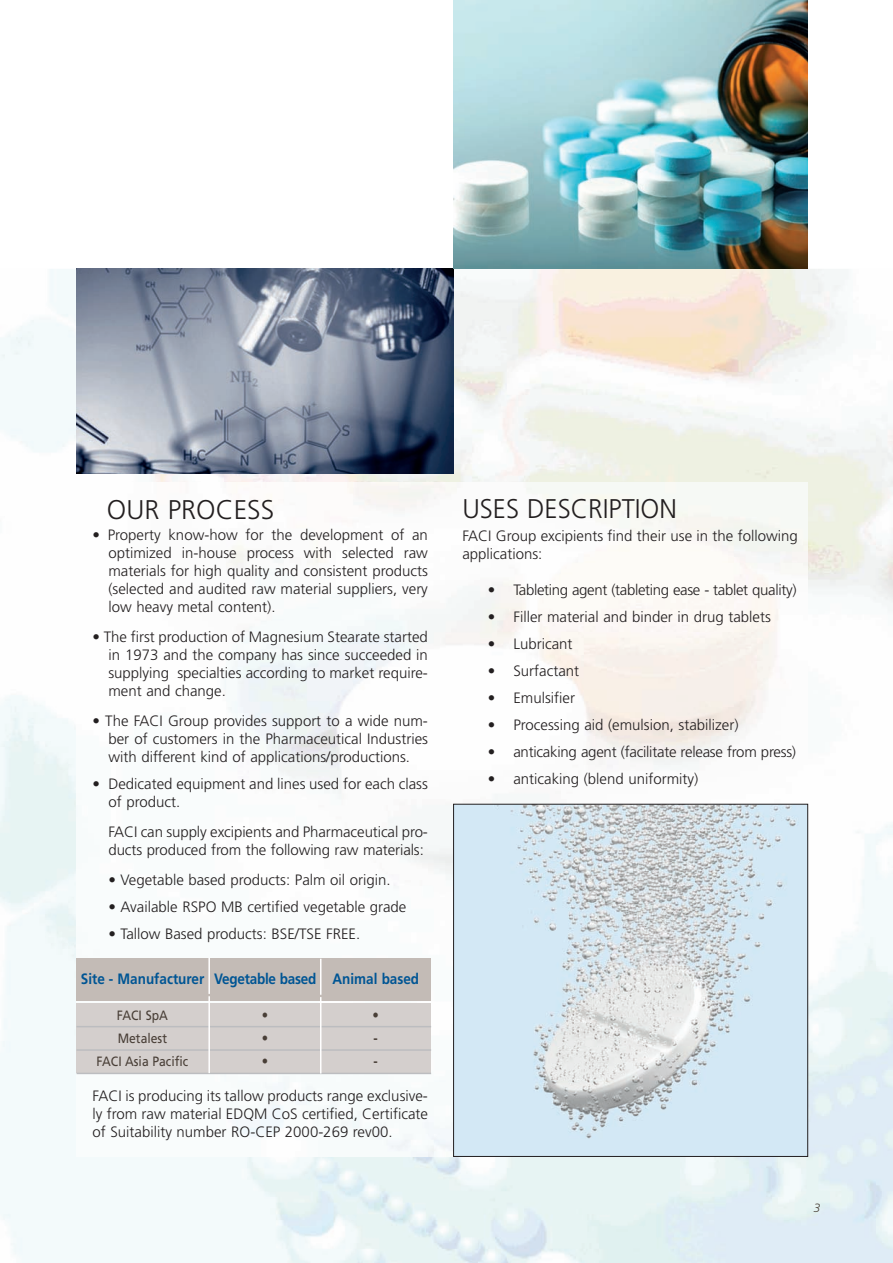
<style>
.page{position:relative;width:893px;height:1263px;background:#fff}
.page>*{position:absolute;margin:0;border:0;box-sizing:border-box;transform-origin:0 0}
.t1{font:300 27px "Frutiger";color:#231f20}
.t2{font:300 15px/18px "Frutiger";color:#231f20;text-align:justify}
.t3{font:300 15px "Frutiger";letter-spacing:-.02em;color:#231f20}
.t4{font:700 15px "Frutiger";color:#005594;scale:.9 1}
.t5{font:700 14.25px "Frutiger";color:#493f37;scale:.9 1}
.t6{font:13.5px "Frutiger";color:#493f37;scale:.9 1}
.t7{font:italic 300 12px "Frutiger";color:#493f37}
</style>
<div class="page">
<img style="left:0;top:269px;width:893px;height:994px">
<img style="left:77px;top:483px;width:731px;height:674px">
<img style="left:77px;top:269px;width:376px;height:205px">
<img style="left:455px;top:806px;width:351px;height:349px">
<div style="left:453px;top:804px;width:355px;height:353px;border:1px solid #231f20"></div>
<img style="left:453px;top:0;width:355px;height:269px">
<div style="left:77px;top:958px;width:354px;height:43px;background:#c3bbb6"></div>
<div style="left:77px;top:1003px;width:354px;height:69px;background:#d4cfcd"></div>
<hr style="left:77px;top:1026px;width:354px;height:1px;background:#bcbdc0">
<hr style="left:77px;top:1049px;width:354px;height:2px;background:#bcbdc0">
<hr style="left:77px;top:1073px;width:354px;height:1px;background:#bcbdc0">
<hr style="left:320px;top:959px;width:1px;height:36px;background:#fff">
<hr style="left:320px;top:997px;width:1px;height:76px;background:#fff">
<hr style="left:208px;top:958px;width:2px;height:36px;background:#fff">
<hr style="left:208px;top:996px;width:2px;height:77px;background:#fff">
<h1 class="t1" style="left:107px;top:498px;width:169px">OUR PROCESS</h1>
<p class="t2" style="left:108px;top:527px;width:321px;text-indent:-16px">• Property know-how for the development of an optimized in-house process with selected raw materials for high quality and consistent products (selected and audited raw material suppliers, very low heavy metal content).</p>
<p class="t2" style="left:108px;top:629px;width:321px;text-indent:-16px">• The first production of Magnesium Stearate started in 1973 and the company has since succeeded in supplying specialties according to market require&shy;ment and change.</p>
<p class="t2" style="left:108px;top:713px;width:321px;text-indent:-16px">• The FACI Group provides support to a wide num&shy;ber of customers in the Pharmaceutical Industries with different kind of applications/productions.</p>
<p class="t2" style="left:108px;top:776px;width:321px;text-indent:-16px">• Dedicated equipment and lines used for each class of product.</p>
<p class="t2" style="left:108px;top:824px;width:321px">FACI can supply excipients and Pharmaceutical pro&shy;ducts produced from the following raw materials:</p>
<p class="t2" style="left:108px;top:872px;width:284px">• Vegetable based products: Palm oil origin.</p>
<p class="t2" style="left:108px;top:899px;width:300px">• Available RSPO MB certified vegetable grade</p>
<p class="t2" style="left:108px;top:926px;width:253px">• Tallow Based products: BSE/TSE FREE.</p>
<p class="t4" style="left:81px;top:972px;width:377px">Site - Manufacturer Vegetable based Animal based</p>
<p class="t6" style="left:117px;top:1009px;width:58px">FACI SpA</p>
<p class="t5" style="left:262px;top:1009px;width:9px">•</p>
<p class="t5" style="left:372px;top:1009px;width:9px">•</p>
<p class="t6" style="left:118px;top:1033px;width:56px">Metalest</p>
<p class="t5" style="left:262px;top:1032px;width:9px">•</p>
<p class="t5" style="left:374px;top:1032px;width:6px">-</p>
<p class="t6" style="left:97px;top:1056px;width:103px">FACI Asia Pacific</p>
<p class="t5" style="left:262px;top:1056px;width:9px">•</p>
<p class="t5" style="left:374px;top:1056px;width:6px">-</p>
<p class="t2" style="left:92px;top:1088px;width:337px">FACI is producing its tallow products range exclusive&shy;ly from raw material EDQM CoS certified, Certificate of Suitability number RO-CEP 2000-269 rev00.</p>
<h1 class="t1" style="left:462px;top:498px;width:216px">USES DESCRIPTION</h1>
<p class="t2" style="left:462px;top:528px;width:337px">FACI Group excipients find their use in the following applications:</p>
<p class="t3" style="left:488px;top:583px;width:310px">• Tableting agent (tableting ease - tablet quality)</p>
<p class="t2" style="left:488px;top:609px;width:284px">• Filler material and binder in drug tablets</p>
<p class="t2" style="left:488px;top:636px;width:86px">• Lubricant</p>
<p class="t2" style="left:488px;top:663px;width:93px">• Surfactant</p>
<p class="t2" style="left:488px;top:690px;width:89px">• Emulsifier</p>
<p class="t2" style="left:488px;top:717px;width:252px">• Processing aid (emulsion, stabilizer)</p>
<p class="t2" style="left:488px;top:744px;width:310px">• anticaking agent (facilitate release from press)</p>
<p class="t2" style="left:488px;top:771px;width:212px">• anticaking (blend uniformity)</p>
<p class="t7" style="left:814px;top:1203px;width:8px">3</p>
</div>
